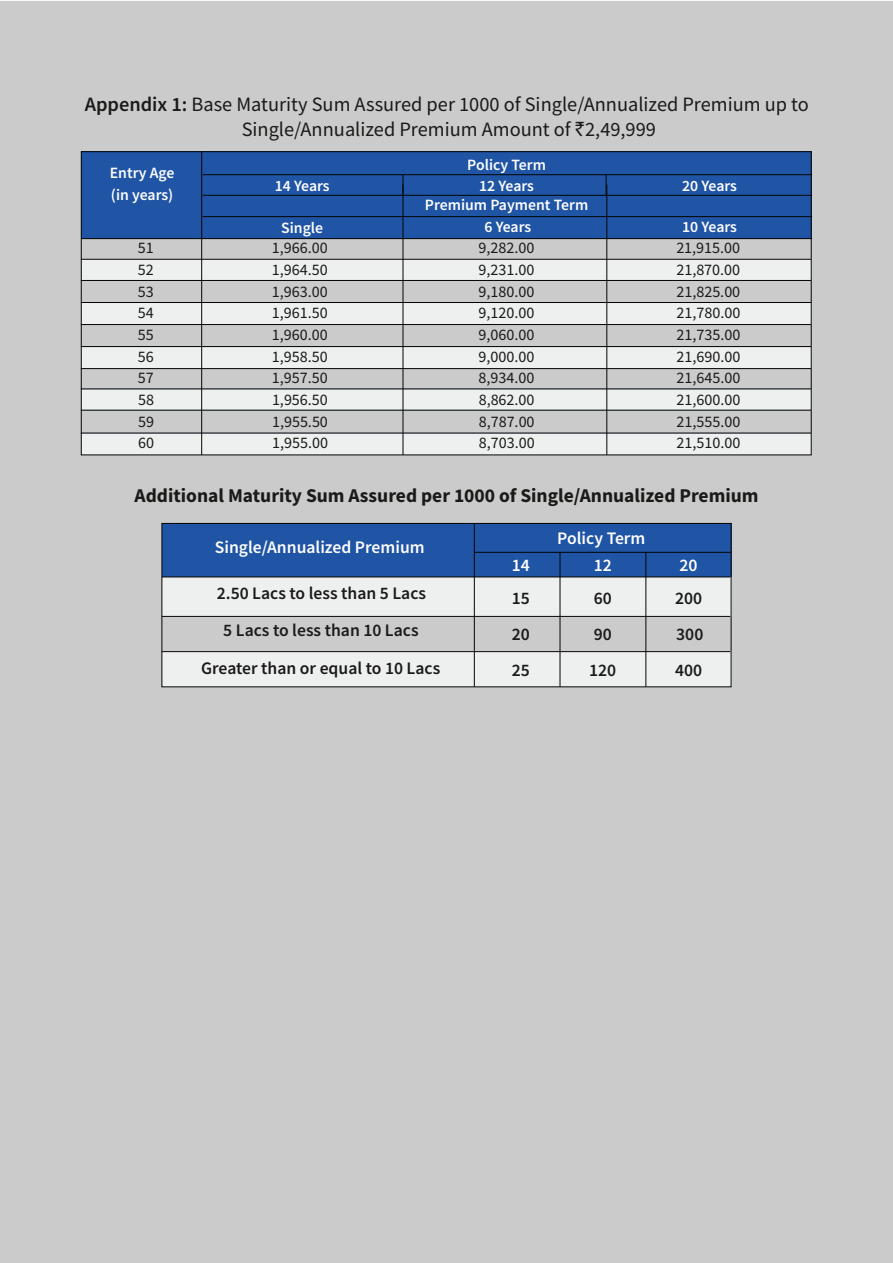
<style>
.page{position:relative;width:893px;height:1263px;background:#fff}
.page>*{position:absolute;margin:0;border:0;box-sizing:border-box;transform-origin:0 0}
.t1{font:20.4px/25.5px "Source Sans Pro";color:#1a1a18;text-align:center}
.t2{font:700 19.5px "Source Sans Pro";color:#1a1a18}
.t3{font:600 17.55px/36.2px "Source Sans Pro";color:#1a1a18;text-align:justify}
.t4{font:600 17.55px "Source Sans Pro";color:#fff}
.t5{font:16.05px "Source Sans Pro";color:#1a1a18}
.t6{font:600 15.75px/21.6px "Source Sans Pro";color:#fff}
.s1{font-weight:600}
.s2{font-family:"Rupee"}
</style>
<div class="page">
<div style="left:0;top:1px;width:893px;height:1262px;background:#cbcbcb"></div>
<div style="left:82px;top:152px;width:730px;height:87px;background:#2054a5"></div>
<div style="left:82px;top:260px;width:730px;height:20px;background:#eef0f0"></div>
<div style="left:82px;top:303px;width:730px;height:21px;background:#eef0f0"></div>
<div style="left:82px;top:347px;width:730px;height:21px;background:#eef0f0"></div>
<div style="left:82px;top:389px;width:730px;height:21px;background:#eef0f0"></div>
<div style="left:82px;top:434px;width:730px;height:21px;background:#eef0f0"></div>
<hr style="left:203px;top:174px;width:609px;height:1px;background:#040503">
<hr style="left:203px;top:195px;width:609px;height:1px;background:#040503">
<hr style="left:203px;top:216px;width:609px;height:1px;background:#040503">
<hr style="left:82px;top:238px;width:730px;height:1px;background:#040503">
<hr style="left:403px;top:185px;width:1px;height:270px;background:#040503">
<hr style="left:607px;top:185px;width:1px;height:270px;background:#040503">
<hr style="left:201px;top:152px;width:1px;height:303px;background:#040503">
<svg style="left:606px;top:175px;width:1px;height:20px"></svg>
<hr style="left:81px;top:259px;width:730px;height:1px;background:#040503">
<hr style="left:81px;top:280px;width:730px;height:1px;background:#040503">
<hr style="left:81px;top:302px;width:730px;height:1px;background:#040503">
<hr style="left:81px;top:324px;width:730px;height:1px;background:#040503">
<hr style="left:81px;top:346px;width:730px;height:1px;background:#040503">
<hr style="left:81px;top:368px;width:730px;height:1px;background:#040503">
<hr style="left:81px;top:388px;width:730px;height:1px;background:#040503">
<hr style="left:81px;top:410px;width:730px;height:1px;background:#040503">
<hr style="left:81px;top:433px;width:730px;height:1px;background:#040503">
<div style="left:162px;top:577px;width:569px;height:39px;background:#eef0f0"></div>
<div style="left:162px;top:652px;width:569px;height:35px;background:#eef0f0"></div>
<div style="left:162px;top:523px;width:569px;height:54px;background:#2054a5"></div>
<div style="left:162px;top:523px;width:569px;height:164px;border:1px solid #040503"></div>
<hr style="left:162px;top:576px;width:568px;height:1px;background:#040503">
<hr style="left:162px;top:616px;width:568px;height:1px;background:#040503">
<hr style="left:162px;top:651px;width:568px;height:1px;background:#040503">
<hr style="left:474px;top:524px;width:1px;height:163px;background:#040503">
<hr style="left:560px;top:552px;width:1px;height:135px;background:#040503">
<hr style="left:646px;top:552px;width:1px;height:135px;background:#040503">
<hr style="left:474px;top:552px;width:257px;height:1px;background:#040503">
<p class="t1" style="left:85px;top:91px;width:726px"><span class="s1">Appendix 1:</span> Base Maturity Sum Assured per 1000 of Single/Annualized Premium up to<br>Single/Annualized Premium Amount of <span class="s2">`</span>2,49,999</p>
<p class="t6" style="left:467px;top:153px;width:80px">Policy Term</p>
<p class="t6" style="left:275px;top:175px;width:56px">14 Years</p>
<p class="t6" style="left:479px;top:175px;width:56px">12 Years</p>
<p class="t6" style="left:682px;top:175px;width:56px">20 Years</p>
<p class="t6" style="left:425px;top:194px;width:165px">Premium Payment Term</p>
<p class="t6" style="left:281px;top:217px;width:43px">Single</p>
<p class="t6" style="left:484px;top:216px;width:48px">6 Years</p>
<p class="t6" style="left:682px;top:216px;width:56px">10 Years</p>
<p class="t6" style="left:110px;top:162px;width:66px">Entry Age (in years)</p>
<p class="t5" style="left:138px;top:238px;width:17px">51</p>
<p class="t5" style="left:272px;top:238px;width:57px">1,966.00</p>
<p class="t5" style="left:479px;top:238px;width:57px">9,282.00</p>
<p class="t5" style="left:676px;top:238px;width:65px">21,915.00</p>
<p class="t5" style="left:138px;top:260px;width:17px">52</p>
<p class="t5" style="left:272px;top:260px;width:57px">1,964.50</p>
<p class="t5" style="left:479px;top:260px;width:57px">9,231.00</p>
<p class="t5" style="left:676px;top:260px;width:65px">21,870.00</p>
<p class="t5" style="left:138px;top:281px;width:17px">53</p>
<p class="t5" style="left:272px;top:281px;width:57px">1,963.00</p>
<p class="t5" style="left:479px;top:281px;width:57px">9,180.00</p>
<p class="t5" style="left:676px;top:281px;width:65px">21,825.00</p>
<p class="t5" style="left:138px;top:303px;width:17px">54</p>
<p class="t5" style="left:272px;top:303px;width:57px">1,961.50</p>
<p class="t5" style="left:479px;top:303px;width:57px">9,120.00</p>
<p class="t5" style="left:676px;top:303px;width:65px">21,780.00</p>
<p class="t5" style="left:138px;top:324px;width:17px">55</p>
<p class="t5" style="left:272px;top:324px;width:57px">1,960.00</p>
<p class="t5" style="left:479px;top:324px;width:57px">9,060.00</p>
<p class="t5" style="left:676px;top:324px;width:65px">21,735.00</p>
<p class="t5" style="left:138px;top:346px;width:17px">56</p>
<p class="t5" style="left:272px;top:346px;width:57px">1,958.50</p>
<p class="t5" style="left:479px;top:346px;width:57px">9,000.00</p>
<p class="t5" style="left:676px;top:346px;width:65px">21,690.00</p>
<p class="t5" style="left:138px;top:368px;width:17px">57</p>
<p class="t5" style="left:272px;top:368px;width:57px">1,957.50</p>
<p class="t5" style="left:479px;top:368px;width:57px">8,934.00</p>
<p class="t5" style="left:676px;top:368px;width:65px">21,645.00</p>
<p class="t5" style="left:138px;top:389px;width:17px">58</p>
<p class="t5" style="left:272px;top:389px;width:57px">1,956.50</p>
<p class="t5" style="left:479px;top:389px;width:57px">8,862.00</p>
<p class="t5" style="left:676px;top:389px;width:65px">21,600.00</p>
<p class="t5" style="left:138px;top:411px;width:17px">59</p>
<p class="t5" style="left:272px;top:411px;width:57px">1,955.50</p>
<p class="t5" style="left:479px;top:411px;width:57px">8,787.00</p>
<p class="t5" style="left:676px;top:411px;width:65px">21,555.00</p>
<p class="t5" style="left:138px;top:433px;width:17px">60</p>
<p class="t5" style="left:272px;top:433px;width:57px">1,955.00</p>
<p class="t5" style="left:479px;top:433px;width:57px">8,703.00</p>
<p class="t5" style="left:676px;top:433px;width:65px">21,510.00</p>
<p class="t2" style="left:134px;top:482px;width:626px">Additional Maturity Sum Assured per 1000 of Single/Annualized Premium</p>
<p class="t4" style="left:215px;top:536px;width:211px">Single/Annualized Premium</p>
<p class="t3" style="left:201px;top:574px;width:241px;line-height:37.3px;text-align:center">2.50 Lacs to less than 5 Lacs<br>5 Lacs to less than 10 Lacs<br>Greater than or equal to 10 Lacs</p>
<p class="t4" style="left:512px;top:554px;width:20px">14</p>
<p class="t3" style="left:512px;top:579px;width:20px">15<br>20<br>25</p>
<p class="t4" style="left:557px;top:526px;width:90px">Policy Term</p>
<p class="t4" style="left:594px;top:554px;width:20px">12</p>
<p class="t3" style="left:589px;top:579px;width:29px;text-align:left">60<br>90<br>120</p>
<p class="t4" style="left:679px;top:554px;width:20px">20</p>
<p class="t3" style="left:675px;top:579px;width:30px">200<br>300<br>400</p>
</div>
